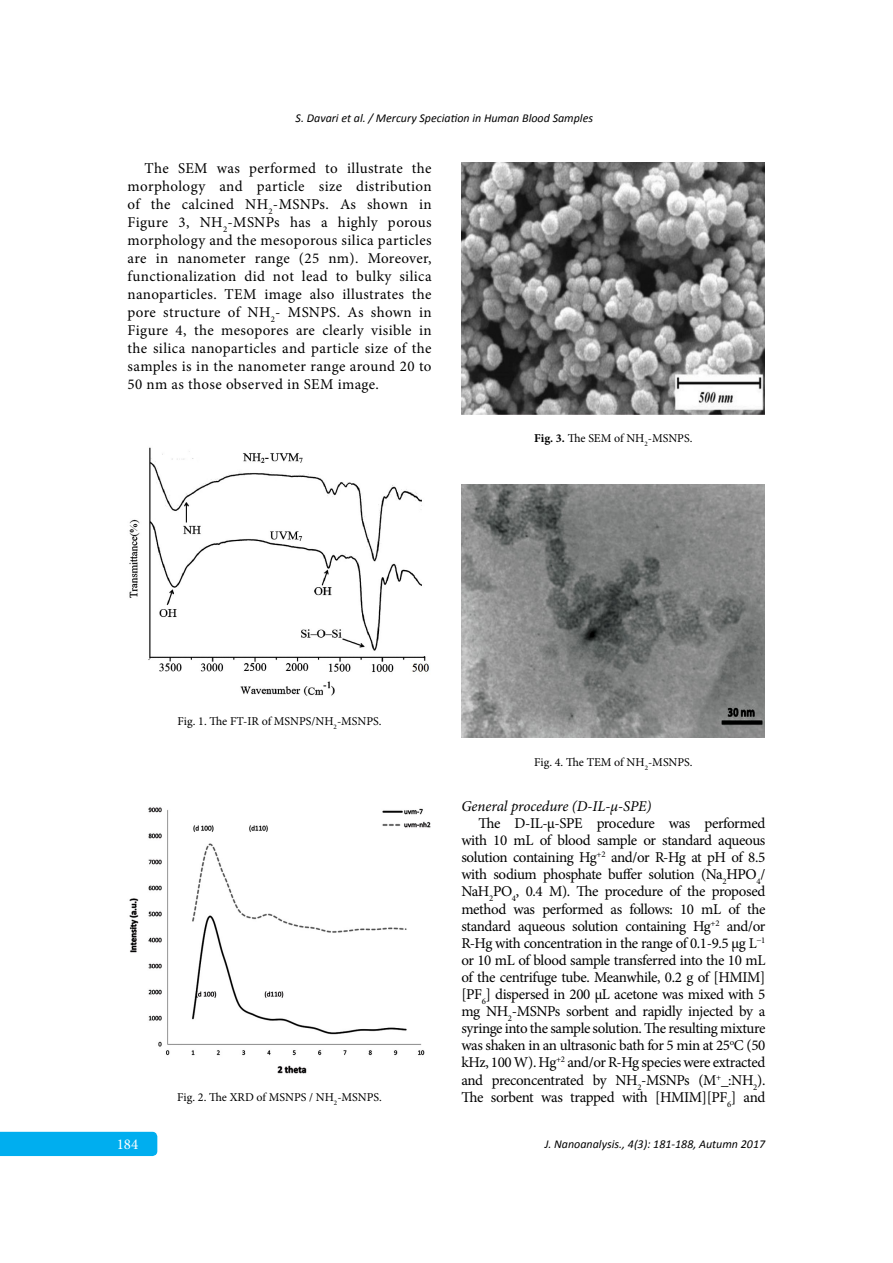
<style>
.page{position:relative;width:893px;height:1263px;background:#fff}
.page>*{position:absolute;margin:0;border:0;box-sizing:border-box;transform-origin:0 0}
.t1{font:15px/17.1px "Minion Pro";color:#000;text-align:justify}
.t2{font:italic 15px "Minion Pro";letter-spacing:-.01em;color:#000}
.t3{font:15px "Minion Pro";color:#fff}
.t4{font:12px "Minion Pro";color:#000}
.t5{font:italic 12px "Calibri";color:#000}
.s1{font-weight:700}
</style>
<div class="page">
<div style="left:0;top:1132px;width:157px;height:24px;background:#00aeef"></div>
<img style="left:129px;top:447px;width:300px;height:249px">
<img style="left:129px;top:807px;width:302px;height:267px">
<img style="left:462px;top:162px;width:303px;height:253px">
<img style="left:461px;top:485px;width:303px;height:252px">
<p class="t5" style="left:296px;top:110px;width:299px">S. Davari et al. / Mercury Speciation in Human Blood Samples</p>
<p class="t1" style="left:128px;top:159px;width:306px;line-height:18px;text-indent:17px">The SEM was performed to illustrate the morphology and particle size distribution of the calcined NH<sub>2</sub>-MSNPs. As shown in Figure 3, NH<sub>2</sub>-MSNPs has a highly porous morphology and the mesoporous silica particles are in nanometer range (25 nm). Moreover, functionalization did not lead to bulky silica nanoparticles. TEM image also illustrates the pore structure of NH<sub>2</sub>- MSNPS. As shown in Figure 4, the mesopores are clearly visible in the silica nanoparticles and particle size of the samples is in the nanometer range around 20 to 50 nm as those observed in SEM image.</p>
<p class="t4" style="left:534px;top:430px;width:160px"><span class="s1">Fig. 3.</span> The SEM of NH<sub>2</sub>-MSNPS.</p>
<p class="t4" style="left:178px;top:713px;width:206px">Fig. 1. The FT-IR of MSNPS/NH<sub>2</sub>-MSNPS.</p>
<p class="t3" style="left:117px;top:1134px;width:23px">184</p>
<p class="t4" style="left:177px;top:1089px;width:206px">Fig. 2. The XRD of MSNPS / NH<sub>2</sub>-MSNPS.</p>
<p class="t4" style="left:534px;top:754px;width:160px">Fig. 4. The TEM of NH<sub>2</sub>-MSNPS.</p>
<p class="t2" style="left:461px;top:796px;width:192px">General procedure (D-IL-μ-SPE)</p>
<p class="t1" style="left:461px;top:815px;width:306px;text-indent:17px">The D-IL-μ-SPE procedure was performed with 10 mL of blood sample or standard aqueous solution containing Hg<sup>+2</sup> and/or R-Hg at pH of 8.5 with sodium phosphate buffer solution (Na<sub>2</sub>HPO<sub>4</sub>/ NaH<sub>2</sub>PO<sub>4</sub>, 0.4 M). The procedure of the proposed method was performed as follows: 10 mL of the standard aqueous solution containing Hg<sup>+2</sup> and/or R-Hg with concentration in the range of 0.1-9.5 μg L<sup>−1 </sup>or 10 mL of blood sample transferred into the 10 mL of the centrifuge tube. Meanwhile, 0.2 g of [HMIM] [PF<sub>6</sub>] dispersed in 200 µL acetone was mixed with 5 mg NH<sub>2</sub>-MSNPs sorbent and rapidly injected by a syringe into the sample solution. The resulting mixture was shaken in an ultrasonic bath for 5 min at 25<sup>o</sup>C (50 kHz, 100 W). Hg<sup>+2</sup> and/or R-Hg species were extracted and preconcentrated by NH<sub>2</sub>-MSNPs (M<sup>+</sup>_:NH<sub>2</sub>).<br>The sorbent was trapped with [HMIM][PF<sub>6</sub>] and</p>
<p class="t5" style="left:545px;top:1136px;width:222px">J. Nanoanalysis., 4(3): 181-188, Autumn 2017</p>
</div>
